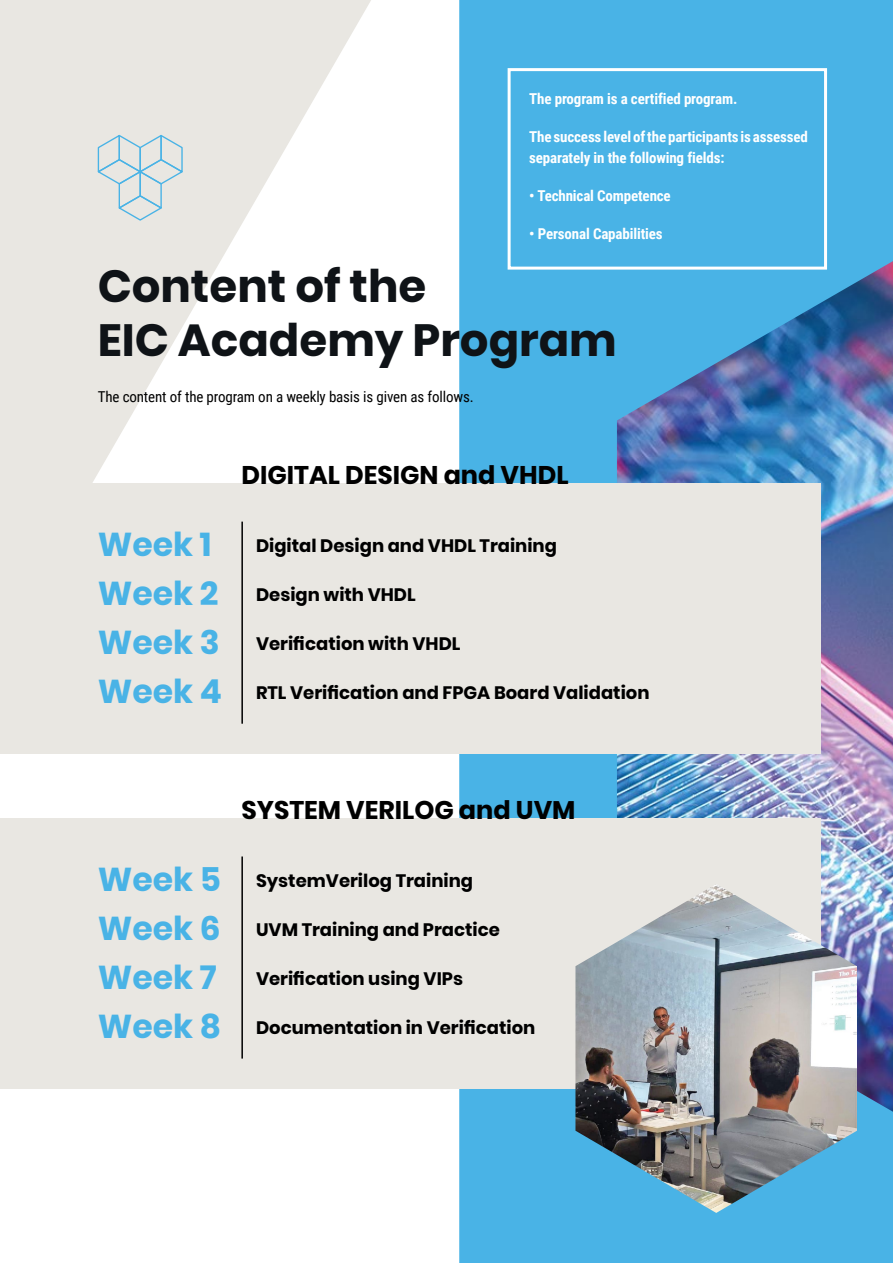
<style>
.page{position:relative;width:893px;height:1263px;background:#fff}
.page>*{position:absolute;margin:0;border:0;box-sizing:border-box;transform-origin:0 0}
.t1{font:700 45px/54px "Poppins";color:#0f1317}
.t2{font:700 33px "Poppins";color:#49b3e6}
.t3{font:700 25.5px "Poppins";color:#000}
.t4{font:700 18px "Poppins";color:#000}
.t5{font:700 15px/21px "Roboto Condensed";letter-spacing:-.01em;color:#fff}
.t6{font:15px "Roboto Condensed";letter-spacing:-.01em;color:#000}
</style>
<div class="page">
<svg style="left:0;top:0;width:371px;height:484px;fill:#e9e7e2"></svg>
<div style="left:459px;top:0;width:434px;height:1263px;background:#49b3e6"></div>
<img style="left:617px;top:261px;width:276px;height:851px">
<div style="left:0;top:484px;width:821px;height:270px;background:#e9e7e2"></div>
<div style="left:0;top:819px;width:821px;height:270px;background:#e9e7e2"></div>
<svg style="left:97px;top:134px;width:88px;height:88px;background:#d7e1e2"></svg>
<hr style="left:241px;top:522px;width:2px;height:202px;background:#000">
<hr style="left:241px;top:856px;width:2px;height:202px;background:#000">
<div style="left:508px;top:68px;width:319px;height:202px;border:3px solid #fff"></div>
<img style="left:575px;top:884px;width:282px;height:329px">
<p class="t5" style="left:529px;top:88px;width:210px">The program is a certified program.</p>
<p class="t5" style="left:529px;top:126px;width:280px">The success level of the participants is assessed separately in the following fields:</p>
<p class="t5" style="left:529px;top:185px;width:143px">• Technical Competence</p>
<p class="t5" style="left:529px;top:223px;width:135px">• Personal Capabilities</p>
<h1 class="t1" style="left:98px;top:259px;width:521px">Content of the<br>EIC Academy Program</h1>
<p class="t6" style="left:98px;top:386px;width:377px">The content of the program on a weekly basis is given as follows.</p>
<h3 class="t3" style="left:241px;top:460px;width:329px">DIGITAL DESIGN and VHDL</h3>
<h2 class="t2" style="left:98px;top:526px;width:115px">Week 1</h2>
<p class="t4" style="left:256px;top:535px;width:302px">Digital Design and VHDL Training</p>
<h2 class="t2" style="left:98px;top:574px;width:122px">Week 2</h2>
<p class="t4" style="left:256px;top:584px;width:161px">Design with VHDL</p>
<h2 class="t2" style="left:98px;top:623px;width:124px">Week 3</h2>
<p class="t4" style="left:256px;top:633px;width:206px">Verification with VHDL</p>
<h2 class="t2" style="left:98px;top:672px;width:126px">Week 4</h2>
<p class="t4" style="left:256px;top:682px;width:395px">RTL Verification and FPGA Board Validation</p>
<h3 class="t3" style="left:241px;top:795px;width:336px">SYSTEM VERILOG and UVM</h3>
<h2 class="t2" style="left:98px;top:860px;width:125px">Week 5</h2>
<p class="t4" style="left:256px;top:870px;width:219px">SystemVerilog Training</p>
<h2 class="t2" style="left:98px;top:909px;width:124px">Week 6</h2>
<p class="t4" style="left:256px;top:919px;width:245px">UVM Training and Practice</p>
<h2 class="t2" style="left:98px;top:958px;width:120px">Week 7</h2>
<p class="t4" style="left:256px;top:968px;width:208px">Verification using VIPs</p>
<h2 class="t2" style="left:98px;top:1007px;width:125px">Week 8</h2>
<p class="t4" style="left:256px;top:1017px;width:281px">Documentation in Verification</p>
</div>
